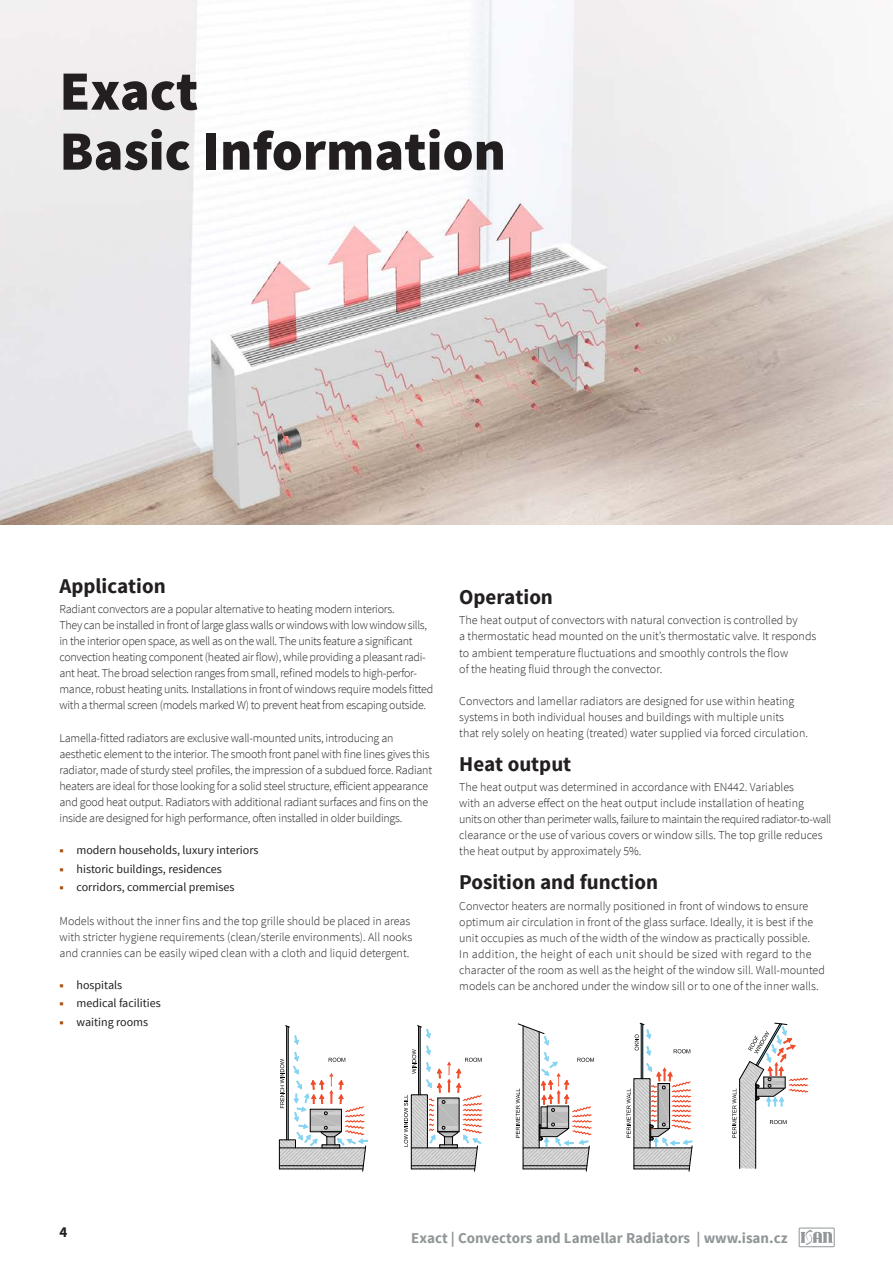
<style>
.page{position:relative;width:893px;height:1263px;background:#fff}
.page>*{position:absolute;margin:0;border:0;box-sizing:border-box;transform-origin:0 0}
.t1{font:900 55.5px/60px "Source Sans Pro";color:#231f20}
.t2{font:700 21px "Source Sans Pro";color:#231f20}
.t3{font:700 15px "Source Sans Pro";color:#919698}
.t4{font:700 15px "Source Sans Pro";color:#231f20}
.t5{font:300 12px/16px "Source Sans Pro";letter-spacing:-.01em;color:#231f20}
.t6{font:12px "Source Sans Pro";color:#231f20}
.s1{font-weight:900;color:#a84b0d}
</style>
<div class="page">
<div style="left:799px;top:1227px;width:36px;height:20px;border:1px solid #919698"></div>
<svg style="left:801px;top:1229px;width:31px;height:16px"></svg>
<img style="left:0;top:0;width:893px;height:524px">
<svg style="left:627px;top:1023px;width:66px;height:148px"></svg>
<svg style="left:516px;top:1023px;width:78px;height:148px"></svg>
<svg style="left:732px;top:1023px;width:76px;height:146px"></svg>
<svg style="left:404px;top:1025px;width:78px;height:146px"></svg>
<svg style="left:279px;top:1025px;width:89px;height:146px"></svg>
<h1 class="t1" style="left:60px;top:64px;width:448px">Exact<br>Basic Information</h1>
<h2 class="t2" style="left:60px;top:572px;width:108px">Application</h2>
<p class="t5" style="left:60px;top:601px;width:375px">Radiant convectors are a popular alternative to heating modern interiors.<br>They can be installed in front of large glass walls or windows with low window sills, in the interior open space, as well as on the wall. The units feature a significant convection heating component (heated air flow), while providing a pleasant radi&shy;ant heat. The broad selection ranges from small, refined models to high-perfor&shy;mance, robust heating units. Installations in front of windows require models fitted with a thermal screen (models marked W) to prevent heat from escaping outside.</p>
<p class="t5" style="left:60px;top:730px;width:374px">Lamella-fitted radiators are exclusive wall-mounted units, introducing an aesthetic element to the interior. The smooth front panel with fine lines gives this radiator, made of sturdy steel profiles, the impression of a subdued force. Radiant heaters are ideal for those looking for a solid steel structure, efficient appearance and good heat output. Radiators with additional radiant surfaces and fins on the inside are designed for high performance, often installed in older buildings.</p>
<p class="t6" style="left:60px;top:843px;width:200px"><span class="s1">■</span> modern households, luxury interiors</p>
<p class="t6" style="left:60px;top:861px;width:164px"><span class="s1">■</span> historic buildings, residences</p>
<p class="t6" style="left:60px;top:879px;width:176px"><span class="s1">■</span> corridors, commercial premises</p>
<p class="t5" style="left:60px;top:913px;width:354px">Models without the inner fins and the top grille should be placed in areas with stricter hygiene requirements (clean/sterile environments). All nooks and crannies can be easily wiped clean with a cloth and liquid detergent.</p>
<p class="t6" style="left:60px;top:978px;width:64px"><span class="s1">■</span> hospitals</p>
<p class="t6" style="left:60px;top:996px;width:103px"><span class="s1">■</span> medical facilities</p>
<p class="t6" style="left:60px;top:1014px;width:90px"><span class="s1">■</span> waiting rooms</p>
<h2 class="t2" style="left:459px;top:584px;width:95px">Operation</h2>
<p class="t5" style="left:459px;top:612px;width:359px">The heat output of convectors with natural convection is controlled by<br>a thermostatic head mounted on the unit’s thermostatic valve. It responds to ambient temperature fluctuations and smoothly controls the flow<br>of the heating fluid through the convector.</p>
<p class="t5" style="left:459px;top:693px;width:350px">Convectors and lamellar radiators are designed for use within heating systems in both individual houses and buildings with multiple units<br>that rely solely on heating (treated) water supplied via forced circulation.</p>
<h2 class="t2" style="left:459px;top:750px;width:114px">Heat output</h2>
<p class="t5" style="left:459px;top:779px;width:374px">The heat output was determined in accordance with EN442. Variables<br>with an adverse effect on the heat output include installation of heating<br>units on other than perimeter walls, failure to maintain the required radiator-to-wall clearance or the use of various covers or window sills. The top grille reduces the heat output by approximately 5%.</p>
<h2 class="t2" style="left:459px;top:869px;width:200px">Position and function</h2>
<p class="t5" style="left:459px;top:898px;width:367px">Convector heaters are normally positioned in front of windows to ensure optimum air circulation in front of the glass surface. Ideally, it is best if the unit occupies as much of the width of the window as practically possible.<br>In addition, the height of each unit should be sized with regard to the character of the room as well as the height of the window sill. Wall-mounted models can be anchored under the window sill or to one of the inner walls.</p>
<p class="t4" style="left:60px;top:1222px;width:9px">4</p>
<p class="t3" style="left:411px;top:1228px;width:378px">Exact | Convectors and Lamellar Radiators | www.isan.cz</p>
</div>
